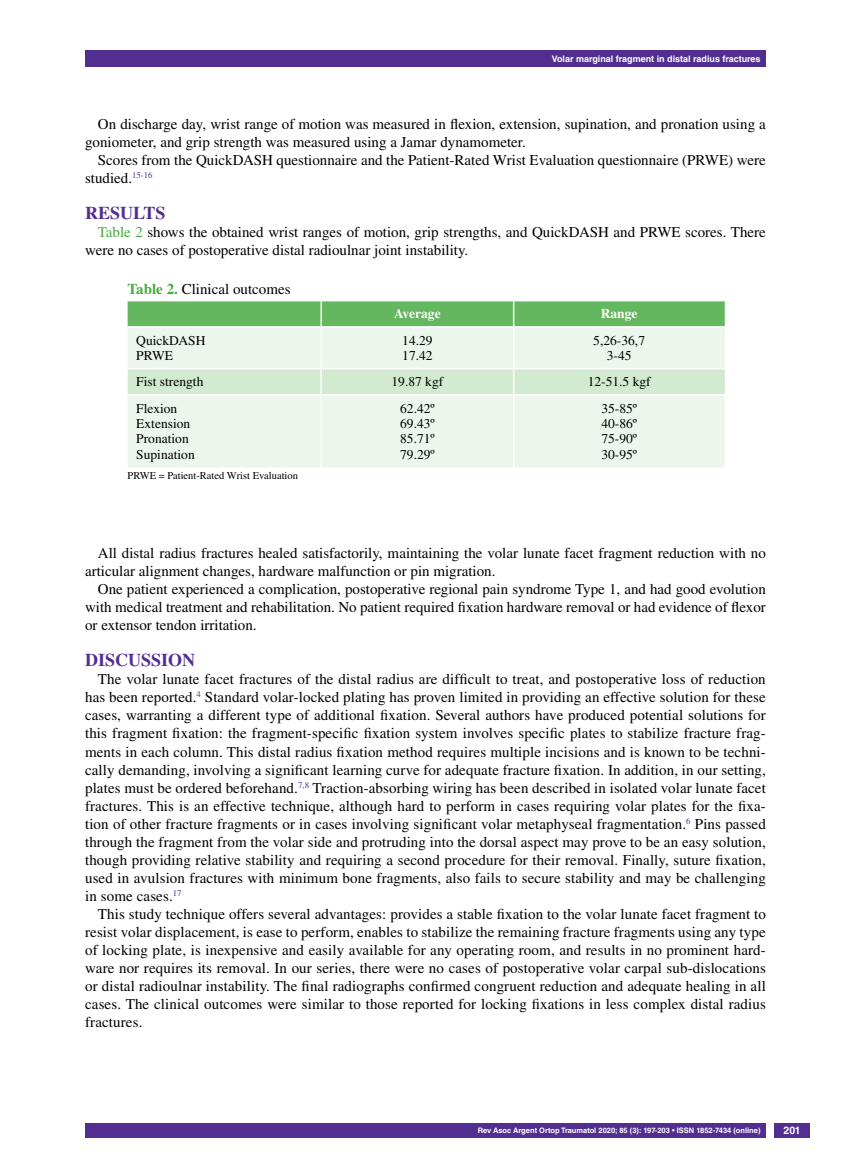
<style>
.page{position:relative;width:851px;height:1170px;background:#fff}
.page>*{position:absolute;margin:0;border:0;box-sizing:border-box;transform-origin:0 0}
.t1{font:700 18px "Times LT Std";color:#522e91}
.t2{font:15px/18px "Times LT Std";color:#000}
.t3{font:13.5px/15.5px "Times LT Std";color:#000}
.t4{font:700 13.5px "Times LT Std";color:#fff}
.t5{font:10.5px "Times LT Std";color:#000}
.t6{font:700 10.5px "Helvetica LT Std";color:#fff}
.t7{font:700 9px "Helvetica LT Std";color:#fff}
.t8{font:700 7.5px "Helvetica LT Std";color:#fff}
.s1{color:#49a942}
.s2{font-weight:700;color:#49a942}
</style>
<div class="page">
<div style="left:85px;top:50px;width:680px;height:17px;background:#522e91"></div>
<div style="left:85px;top:1123px;width:680px;height:14px;background:#522e91"></div>
<div style="left:774px;top:1123px;width:35px;height:14px;background:#522e91"></div>
<div style="left:128px;top:328px;width:596px;height:139px;background:#edf6ec"></div>
<svg style="left:128px;top:300px;width:596px;height:26px"></svg>
<hr style="left:320px;top:327px;width:2px;height:41px;background:#fff">
<hr style="left:513px;top:327px;width:1px;height:41px;background:#fff">
<svg style="left:128px;top:368px;width:596px;height:26px"></svg>
<hr style="left:128px;top:394px;width:193px;height:1px;background:#fff">
<hr style="left:321px;top:394px;width:192px;height:1px;background:#fff">
<hr style="left:320px;top:395px;width:2px;height:72px;background:#fff">
<hr style="left:513px;top:394px;width:211px;height:1px;background:#fff">
<hr style="left:513px;top:395px;width:1px;height:72px;background:#fff">
<p class="t7" style="left:551px;top:53px;width:210px">Volar marginal fragment in distal radius fractures</p>
<p class="t2" style="left:85px;top:115px;width:682px;text-indent:13px">On discharge day, wrist range of motion was measured in flexion, extension, supination, and pronation using a goniometer, and grip strength was measured using a Jamar dynamometer.</p>
<p class="t2" style="left:85px;top:151px;width:682px;text-indent:13px">Scores from the QuickDASH questionnaire and the Patient-Rated Wrist Evaluation questionnaire (PRWE) were studied.<sup>15-16</sup></p>
<p class="t1" style="left:85px;top:202px;width:82px">RESULTS</p>
<p class="t2" style="left:85px;top:223px;width:682px;text-indent:13px"><span class="s1">Table 2</span> shows the obtained wrist ranges of motion, grip strengths, and QuickDASH and PRWE scores. There were no cases of postoperative distal radioulnar joint instability.</p>
<p class="t2" style="left:128px;top:280px;width:164px"><span class="s2">TABLE 2.</span> Clinical outcomes</p>
<p class="t4" style="left:394px;top:306px;width:48px">AVERAGE</p>
<p class="t4" style="left:600px;top:306px;width:38px">RANGE</p>
<p class="t3" style="left:136px;top:332px;width:71px">QuickDASH<br>PRWE</p>
<p class="t3" style="left:402px;top:332px;width:32px">14.29<br>17.42</p>
<p class="t3" style="left:593px;top:332px;width:53px;text-align:center">5,26-36,7<br>3-45</p>
<p class="t3" style="left:136px;top:374px;width:69px">Fist strength</p>
<p class="t3" style="left:391px;top:374px;width:53px">19.87 kgf</p>
<p class="t3" style="left:587px;top:374px;width:64px">12-51.5 kgf</p>
<p class="t3" style="left:136px;top:400px;width:60px">Flexion<br>Extension<br>Pronation<br>Supination</p>
<p class="t3" style="left:400px;top:400px;width:36px;text-align:justify">62.42º 69.43º 85.71º 79.29º</p>
<p class="t3" style="left:601px;top:400px;width:37px;text-align:justify">35-85º 40-86º 75-90º 30-95º</p>
<p class="t5" style="left:128px;top:470px;width:172px">PRWE = Patient-Rated Wrist Evaluation</p>
<p class="t2" style="left:85px;top:544px;width:682px;text-indent:13px">All distal radius fractures healed satisfactorily, maintaining the volar lunate facet fragment reduction with no articular alignment changes, hardware malfunction or pin migration.</p>
<p class="t2" style="left:85px;top:580px;width:682px;text-align:justify;text-indent:13px">One patient experienced a complication, postoperative regional pain syndrome Type 1, and had good evolution with medical treatment and rehabilitation. No patient required fixation hardware removal or had evidence of flexor or extensor tendon irritation.</p>
<p class="t1" style="left:85px;top:649px;width:112px">DISCUSSION</p>
<p class="t2" style="left:85px;top:670px;width:682px;text-align:justify;text-indent:13px">The volar lunate facet fractures of the distal radius are difficult to treat, and postoperative loss of reduction has been reported.<sup>4</sup> Standard volar-locked plating has proven limited in providing an effective solution for these cases, warranting a different type of additional fixation. Several authors have produced potential solutions for this fragment fixation: the fragment-specific fixation system involves specific plates to stabilize fracture frag&shy;ments in each column. This distal radius fixation method requires multiple incisions and is known to be techni&shy;cally demanding, involving a significant learning curve for adequate fracture fixation. In addition, in our setting, plates must be ordered beforehand.<sup>7,8</sup> Traction-absorbing wiring has been described in isolated volar lunate facet fractures. This is an effective technique, although hard to perform in cases requiring volar plates for the fixa&shy;tion of other fracture fragments or in cases involving significant volar metaphyseal fragmentation.<sup>6</sup> Pins passed through the fragment from the volar side and protruding into the dorsal aspect may prove to be an easy solution, though providing relative stability and requiring a second procedure for their removal. Finally, suture fixation, used in avulsion fractures with minimum bone fragments, also fails to secure stability and may be challenging in some cases.<sup>17</sup></p>
<p class="t2" style="left:85px;top:904px;width:682px;text-align:justify;text-indent:13px">This study technique offers several advantages: provides a stable fixation to the volar lunate facet fragment to resist volar displacement, is ease to perform, enables to stabilize the remaining fracture fragments using any type of locking plate, is inexpensive and easily available for any operating room, and results in no prominent hard&shy;ware nor requires its removal. In our series, there were no cases of postoperative volar carpal sub-dislocations or distal radioulnar instability. The final radiographs confirmed congruent reduction and adequate healing in all cases. The clinical outcomes were similar to those reported for locking fixations in less complex distal radius fractures.</p>
<p class="t8" style="left:478px;top:1125px;width:284px">Rev Asoc Argent Ortop Traumatol 2020; 85 (3): 197-203 • ISSN 1852-7434 (online)</p>
<p class="t6" style="left:783px;top:1124px;width:18px">201</p>
</div>
